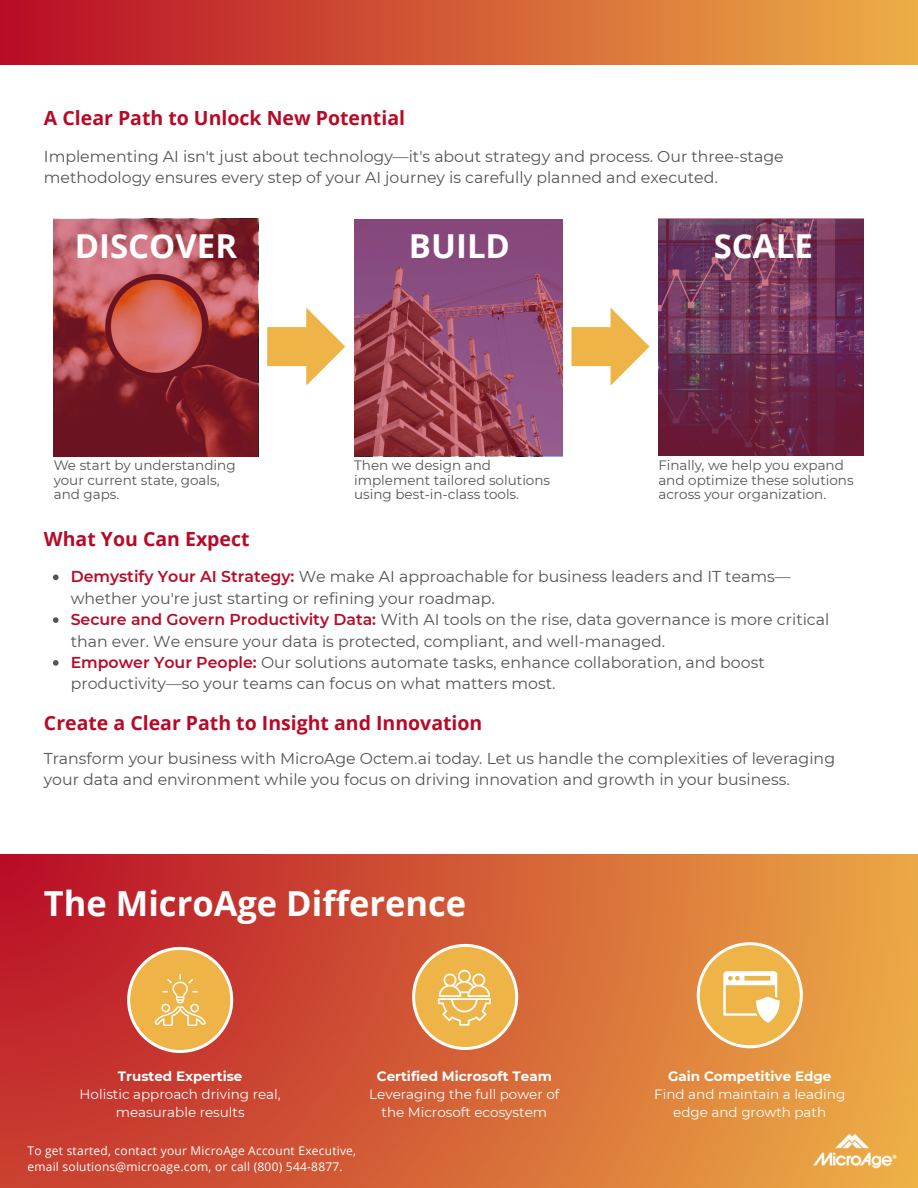
<style>
.page{position:relative;width:918px;height:1188px;background:#fff}
.page>*{position:absolute;margin:0;border:0;box-sizing:border-box;transform-origin:0 0}
.t1{font:700 34.5px "Open Sans";color:#fff}
.t2{font:700 33px "Open Sans";color:#fff}
.t3{font:700 19.5px "Open Sans";color:#b80a26}
.t4{font:15.75px/21.3px "Montserrat";color:#545454}
.t5{font:13.5px/14.7px "Montserrat";color:#545454}
.t6{font:13.5px/18px "Montserrat";color:#fff;text-align:center}
.t7{font:12px/16px "Open Sans";letter-spacing:.02em;color:#fff}
.s1{font-weight:500;color:#fff}
.s2{font-weight:600;color:#b80a26}
.s3{font-weight:700}
</style>
<div class="page">
<svg style="left:0;top:855px;width:918px;height:333px;background:#d46136"></svg>
<img style="left:813px;top:1133px;width:86px;height:41px">
<div style="left:0;top:0;width:918px;height:65px;background:linear-gradient(to right,#b80b26,#edae46)"></div>
<svg style="left:354px;top:219px;width:208px;height:237px;background:#924867"></svg>
<svg style="left:54px;top:219px;width:204px;height:237px;background:#9d3d44"></svg>
<svg style="left:658px;top:219px;width:206px;height:237px;background:#6e3052"></svg>
<svg style="left:267px;top:308px;width:78px;height:78px"></svg>
<svg style="left:53px;top:575px;width:6px;height:5px"></svg>
<svg style="left:53px;top:617px;width:6px;height:6px"></svg>
<svg style="left:53px;top:660px;width:6px;height:6px"></svg>
<svg style="left:571px;top:308px;width:79px;height:78px"></svg>
<svg style="left:697px;top:942px;width:106px;height:106px"></svg>
<svg style="left:700px;top:945px;width:100px;height:100px;background:#f0bc68"></svg>
<svg style="left:412px;top:944px;width:106px;height:106px"></svg>
<svg style="left:415px;top:947px;width:100px;height:100px;background:#edb15e"></svg>
<svg style="left:127px;top:947px;width:106px;height:106px"></svg>
<svg style="left:130px;top:950px;width:100px;height:100px;background:#eaa957"></svg>
<h5 class="t3" style="left:44px;top:105px;width:363px">A Clear Path to Unlock New Potential</h5>
<h3 class="t4" style="left:44px;top:146px;width:741px">Implementing AI isn't just about technology—it's about strategy and process. Our three-stage methodology ensures every step of your AI journey is carefully planned and executed.</h3>
<h4 class="t2" style="left:75px;top:223px;width:164px">DISCOVER</h4>
<h3 class="t2" style="left:409px;top:223px;width:103px">BUILD</h3>
<h4 class="t2" style="left:714px;top:223px;width:101px">SCALE</h4>
<h2 class="t5" style="left:54px;top:458px;width:184px">We start by understanding your current state, goals, and gaps.<span class="s1">.</span></h2>
<p class="t5" style="left:354px;top:458px;width:198px">Then we design and implement tailored solutions using best-in-class tools.</p>
<p class="t5" style="left:658px;top:458px;width:197px">Finally, we help you expand and optimize these solutions across your organization.</p>
<p class="t3" style="left:44px;top:525px;width:207px">What You Can Expect</p>
<p class="t4" style="left:71px;top:566px;width:721px"><span class="s2">Demystify Your AI Strategy:</span> We make AI approachable for business leaders and IT teams— whether you're just starting or refining your roadmap.</p>
<h1 class="t4" style="left:71px;top:609px;width:760px"><span class="s2">Secure and Govern Productivity Data:</span> With AI tools on the rise, data governance is more critical than ever. We ensure your data is protected, compliant, and well-managed.</h1>
<h5 class="t4" style="left:71px;top:652px;width:696px"><span class="s2">Empower Your People:</span> Our solutions automate tasks, enhance collaboration, and boost productivity—so your teams can focus on what matters most.</h5>
<h1 class="t3" style="left:44px;top:709px;width:440px">Create a Clear Path to Insight and Innovation</h1>
<h4 class="t4" style="left:44px;top:748px;width:793px">Transform your business with MicroAge Octem.ai today. Let us handle the complexities of leveraging your data and environment while you focus on driving innovation and growth in your business.</h4>
<h4 class="t1" style="left:44px;top:879px;width:424px">The MicroAge Difference</h4>
<p class="t6" style="left:80px;top:1067px;width:203px"><span class="s3">Trusted Expertise<br></span>Holistic approach driving real, measurable results</p>
<p class="t7" style="left:27px;top:1142px;width:330px">To get started, contact your MicroAge Account Executive, email solutions@microage.com, or call (800) 544-8877.</p>
<p class="t6" style="left:369px;top:1067px;width:192px"><span class="s3">Certified Microsoft Team<br></span>Leveraging the full power of the Microsoft ecosystem</p>
<p class="t6" style="left:654px;top:1067px;width:193px"><span class="s3">Gain Competitive Edge<br></span>Find and maintain a leading edge and growth path</p>
</div>
